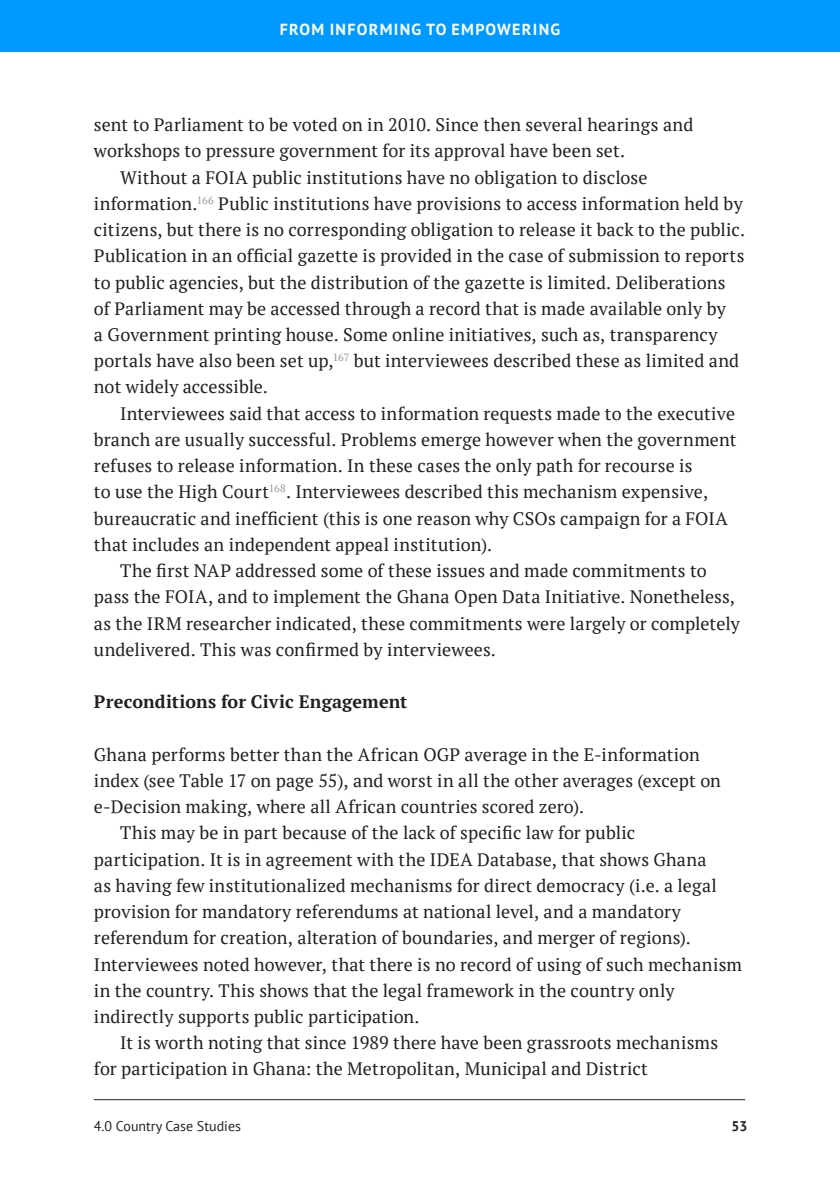
<style>
.page{position:relative;width:840px;height:1191px;background:#fff}
.page>*{position:absolute;margin:0;border:0;box-sizing:border-box;transform-origin:0 0}
.First_Paragraph{font:18px/26.2px "PT Serif";letter-spacing:.01em;color:#231f20}
.Heading_4{font:700 18px "PT Serif";letter-spacing:.005em;color:#231f20}
.t1{font:700 16px "PT Sans";letter-spacing:.08em;color:#fff}
.t2{font:14px "PT Sans";color:#231f20}
.t3{font:700 14px "PT Sans";color:#231f20}
</style>
<div class="page">
<div style="left:0;top:0;width:839px;height:52px;background:#09f"></div>
<hr style="left:94px;top:1099px;width:650px;height:1px;background:#231f20">
<p class="t1" style="left:279px;top:18px;width:282px">FROM INFORMING TO EMPOWERING</p>
<p class="First_Paragraph" style="left:94px;top:111px;width:600px">sent to Parliament to be voted on in 2010. Since then several hearings and workshops to pressure government for its approval have been set.</p>
<p class="First_Paragraph" style="left:94px;top:164px;width:652px;text-indent:26px">Without a FOIA public institutions have no obligation to disclose information.<sup>166</sup> Public institutions have provisions to access information held by citizens, but there is no corresponding obligation to release it back to the public.<br>Publication in an official gazette is provided in the case of submission to reports to public agencies, but the distribution of the gazette is limited. Deliberations of Parliament may be accessed through a record that is made available only by<br>a Government printing house. Some online initiatives, such as, transparency portals have also been set up,<sup>167</sup> but interviewees described these as limited and not widely accessible.</p>
<p class="First_Paragraph" style="left:94px;top:400px;width:643px;text-indent:26px">Interviewees said that access to information requests made to the executive branch are usually successful. Problems emerge however when the government refuses to release information. In these cases the only path for recourse is<br>to use the High Court<sup>168</sup>. Interviewees described this mechanism expensive, bureaucratic and inefficient (this is one reason why CSOs campaign for a FOIA that includes an independent appeal institution).</p>
<p class="First_Paragraph" style="left:94px;top:557px;width:647px;text-indent:26px">The first NAP addressed some of these issues and made commitments to pass the FOIA, and to implement the Ghana Open Data Initiative. Nonetheless, as the IRM researcher indicated, these commitments were largely or completely undelivered. This was confirmed by interviewees.</p>
<p class="Heading_4" style="left:94px;top:689px;width:315px">Preconditions for Civic Engagement</p>
<p class="First_Paragraph" style="left:94px;top:741px;width:628px">Ghana performs better than the African OGP average in the E-information index (see Table 17 on page 55), and worst in all the other averages (except on e-Decision making, where all African countries scored zero).</p>
<p class="First_Paragraph" style="left:94px;top:819px;width:649px;text-indent:26px">This may be in part because of the lack of specific law for public participation. It is in agreement with the IDEA Database, that shows Ghana<br>as having few institutionalized mechanisms for direct democracy (i.e. a legal provision for mandatory referendums at national level, and a mandatory referendum for creation, alteration of boundaries, and merger of regions).<br>Interviewees noted however, that there is no record of using of such mechanism in the country. This shows that the legal framework in the country only indirectly supports public participation.</p>
<p class="First_Paragraph" style="left:94px;top:1029px;width:625px;text-indent:26px">It is worth noting that since 1989 there have been grassroots mechanisms for participation in Ghana: the Metropolitan, Municipal and District</p>
<p class="t2" style="left:94px;top:1117px;width:148px">4.0 Country Case Studies</p>
<p class="t3" style="left:731px;top:1117px;width:17px">53</p>
</div>
